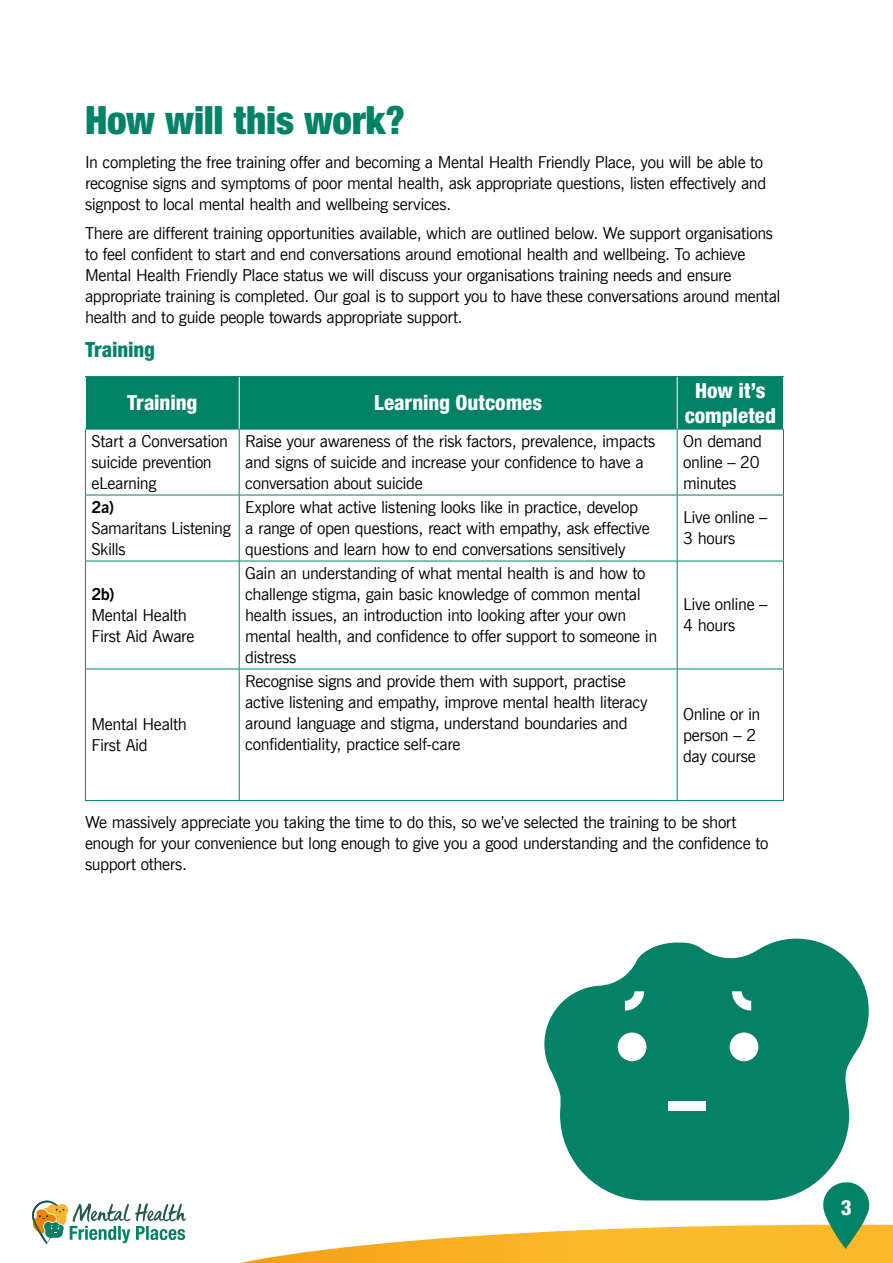
<style>
.page{position:relative;width:893px;height:1263px;background:#fff}
.page>*{position:absolute;margin:0;border:0;box-sizing:border-box;transform-origin:0 0}
.H2_header{font:900 condensed 39px "Helvetica Neue LT Std";letter-spacing:-.005em;color:#008267}
.H3_sub_header{font:800 condensed 21px/25.5px "Helvetica Neue LT Std";letter-spacing:-.005em;color:#fff;text-align:center}
.H3_sub_header-2{font:800 condensed 21px "Helvetica Neue LT Std";letter-spacing:-.005em;color:#008267}
.P_body{font:16.5px/21px "News Gothic BT";letter-spacing:-.02em;color:#000}
.s1{font-weight:700}
</style>
<div class="page">
<svg style="left:32px;top:1200px;width:861px;height:63px"></svg>
<div style="left:86px;top:377px;width:697px;height:52px;background:#008267"></div>
<hr style="left:85px;top:376px;width:154px;height:1px;background:#008267">
<hr style="left:239px;top:376px;width:438px;height:1px;background:#008267">
<hr style="left:677px;top:376px;width:107px;height:1px;background:#008267">
<hr style="left:85px;top:429px;width:154px;height:1px;background:#008267">
<hr style="left:85px;top:429px;width:1px;height:66px;background:#008267">
<hr style="left:239px;top:429px;width:438px;height:1px;background:#008267">
<hr style="left:239px;top:429px;width:1px;height:66px;background:#008267">
<hr style="left:677px;top:429px;width:107px;height:1px;background:#008267">
<hr style="left:677px;top:429px;width:1px;height:66px;background:#008267">
<hr style="left:783px;top:429px;width:1px;height:66px;background:#008267">
<hr style="left:85px;top:495px;width:154px;height:1px;background:#008267">
<hr style="left:85px;top:495px;width:1px;height:66px;background:#008267">
<hr style="left:239px;top:495px;width:438px;height:1px;background:#008267">
<hr style="left:239px;top:495px;width:1px;height:66px;background:#008267">
<hr style="left:677px;top:495px;width:107px;height:1px;background:#008267">
<hr style="left:677px;top:495px;width:1px;height:66px;background:#008267">
<hr style="left:783px;top:495px;width:1px;height:66px;background:#008267">
<hr style="left:85px;top:561px;width:154px;height:1px;background:#008267">
<hr style="left:85px;top:561px;width:1px;height:108px;background:#008267">
<hr style="left:239px;top:561px;width:438px;height:1px;background:#008267">
<hr style="left:239px;top:561px;width:1px;height:108px;background:#008267">
<hr style="left:677px;top:561px;width:107px;height:1px;background:#008267">
<hr style="left:677px;top:561px;width:1px;height:108px;background:#008267">
<hr style="left:783px;top:561px;width:1px;height:108px;background:#008267">
<hr style="left:85px;top:669px;width:154px;height:1px;background:#008267">
<hr style="left:85px;top:669px;width:1px;height:131px;background:#008267">
<hr style="left:239px;top:669px;width:438px;height:1px;background:#008267">
<hr style="left:239px;top:669px;width:1px;height:131px;background:#008267">
<hr style="left:677px;top:669px;width:107px;height:1px;background:#008267">
<hr style="left:677px;top:669px;width:1px;height:131px;background:#008267">
<hr style="left:783px;top:669px;width:1px;height:131px;background:#008267">
<hr style="left:85px;top:800px;width:154px;height:1px;background:#008267">
<hr style="left:239px;top:800px;width:438px;height:1px;background:#008267">
<hr style="left:677px;top:800px;width:107px;height:1px;background:#008267">
<hr style="left:239px;top:377px;width:1px;height:52px;background:#fff">
<hr style="left:677px;top:377px;width:1px;height:52px;background:#fff">
<svg style="left:544px;top:939px;width:325px;height:261px;fill:#048166"></svg>
<div style="left:730px;top:1032px;width:28px;height:29px;background:#fff;border-radius:50%"></div>
<div style="left:618px;top:1032px;width:28px;height:29px;background:#fff;border-radius:50%"></div>
<svg style="left:732px;top:991px;width:19px;height:19px"></svg>
<svg style="left:625px;top:991px;width:19px;height:19px"></svg>
<div style="left:669px;top:1101px;width:37px;height:9px;background:#fff"></div>
<h2 class="H2_header" style="left:85px;top:96px;width:322px">How will this work?</h2>
<p class="P_body" style="left:85px;top:151px;width:683px">In completing the free training offer and becoming a Mental Health Friendly Place, you will be able to recognise signs and symptoms of poor mental health, ask appropriate questions, listen effectively and signpost to local mental health and wellbeing services.</p>
<p class="P_body" style="left:85px;top:223px;width:697px">There are different training opportunities available, which are outlined below. We support organisations to feel confident to start and end conversations around emotional health and wellbeing. To achieve Mental Health Friendly Place status we will discuss your organisations training needs and ensure appropriate training is completed. Our goal is to support you to have these conversations around mental health and to guide people towards appropriate support.</p>
<h3 class="H3_sub_header-2" style="left:85px;top:337px;width:72px">Training</h3>
<h3 class="H3_sub_header" style="left:127px;top:390px;width:72px">Training</h3>
<h3 class="H3_sub_header" style="left:374px;top:390px;width:169px">Learning Outcomes</h3>
<h3 class="H3_sub_header" style="left:685px;top:377px;width:93px">How it’s completed</h3>
<p class="P_body" style="left:91px;top:430px;width:138px">Start a Conversation suicide prevention eLearning</p>
<p class="P_body" style="left:245px;top:430px;width:412px">Raise your awareness of the risk factors, prevalence, impacts and signs of suicide and increase your confidence to have a conversation about suicide</p>
<p class="P_body" style="left:683px;top:430px;width:80px">On demand online – 20 minutes</p>
<p class="P_body" style="left:91px;top:496px;width:141px"><span class="s1">2a)<br></span>Samaritans Listening<br>Skills</p>
<p class="P_body" style="left:245px;top:496px;width:406px">Explore what active listening looks like in practice, develop a range of open questions, react with empathy, ask effective questions and learn how to end conversations sensitively</p>
<p class="P_body" style="left:683px;top:507px;width:86px">Live online –<br>3 hours</p>
<p class="P_body" style="left:91px;top:583px;width:104px"><span class="s1">2b)<br></span>Mental Health<br>First Aid Aware</p>
<p class="P_body" style="left:245px;top:562px;width:413px">Gain an understanding of what mental health is and how to challenge stigma, gain basic knowledge of common mental health issues, an introduction into looking after your own mental health, and confidence to offer support to someone in distress</p>
<p class="P_body" style="left:683px;top:594px;width:86px">Live online –<br>4 hours</p>
<p class="P_body" style="left:91px;top:714px;width:97px">Mental Health<br>First Aid</p>
<p class="P_body" style="left:245px;top:670px;width:404px">Recognise signs and provide them with support, practise active listening and empathy, improve mental health literacy around language and stigma, understand boundaries and confidentiality, practice self-care</p>
<p class="P_body" style="left:683px;top:703px;width:79px">Online or in person – 2 day course</p>
<p class="P_body" style="left:85px;top:811px;width:685px">We massively appreciate you taking the time to do this, so we’ve selected the training to be short enough for your convenience but long enough to give you a good understanding and the confidence to support others.</p>
<p class="H3_sub_header" style="left:841px;top:1195px;width:12px">3</p>
</div>
